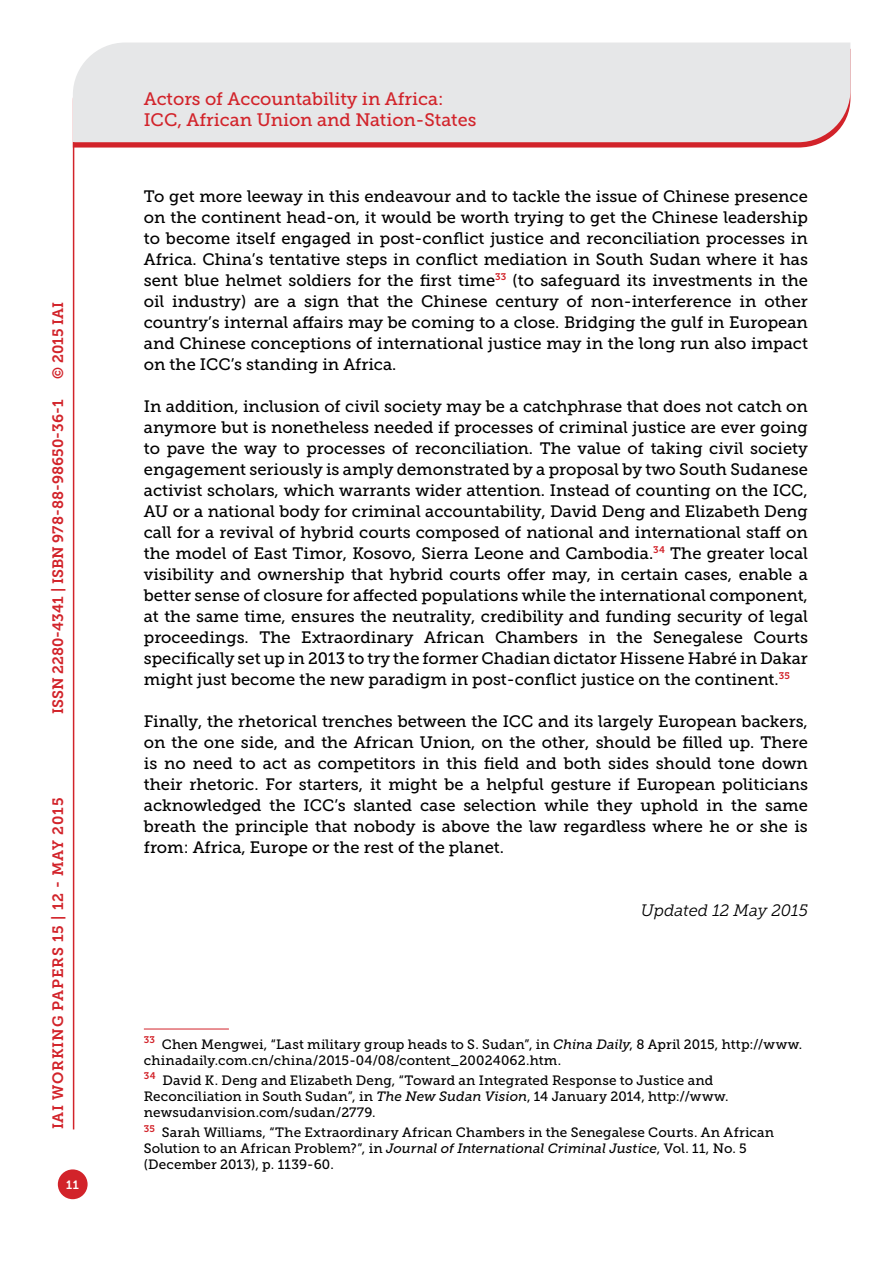
<style>
.page{position:relative;width:893px;height:1263px;background:#fff}
.page>*{position:absolute;margin:0;border:0;box-sizing:border-box;transform-origin:0 0}
.t1{font:18px/21.6px "Museo Slab 500";color:#d2232a}
.t2{font:16.5px/21px "Museo Slab 500";color:#000;text-align:justify}
.t3{font:italic 16.5px "Museo Slab 300";color:#000}
.t4{font:15px "Museo Slab 700";color:#d2232a}
.t5{font:15px "Museo Slab 700";letter-spacing:.05em;color:#d2232a}
.t6{font:13.5px/16.2px "Museo Slab 500";letter-spacing:.01em;color:#000}
.t7{font:12px "Museo Slab 700";color:#fff}
.s1{font-style:italic}
</style>
<div class="page">
<svg style="left:74px;top:142px;width:749px;height:6px;background:#d63d43"></svg>
<div style="left:73px;top:43px;width:777px;height:99px;background:#e6e7e8"></div>
<div style="left:58px;top:1169px;width:30px;height:30px;background:#d2232a;border-radius:50%"></div>
<hr style="left:73px;top:142px;width:1px;height:987px;background:#d2232a">
<hr style="left:144px;top:1029px;width:85px;height:1px;background:#d2232a">
<p class="t4" style="left:50px;top:379px;width:78px;rotate:-90deg">© 2015 IAI</p>
<p class="t4" style="left:49px;top:714px;width:316px;rotate:-90deg">ISSN 2280-4341 | ISBN 978-88-98650-36-1</p>
<p class="t5" style="left:50px;top:1129px;width:333px;rotate:-90deg">IAI WORKING PAPERS 15 | 12 - MAY 2015</p>
<p class="t7" style="left:66px;top:1178px;width:14px">11</p>
<p class="t1" style="left:144px;top:88px;width:334px">Actors of Accountability in Africa:<br>ICC, African Union and Nation-States</p>
<p class="t2" style="left:144px;top:186px;width:666px">To get more leeway in this endeavour and to tackle the issue of Chinese presence on the continent head-on, it would be worth trying to get the Chinese leadership to become itself engaged in post-conflict justice and reconciliation processes in Africa. China’s tentative steps in conflict mediation in South Sudan where it has sent blue helmet soldiers for the first time<sup>33</sup> (to safeguard its investments in the oil industry) are a sign that the Chinese century of non-interference in other country’s internal affairs may be coming to a close. Bridging the gulf in European and Chinese conceptions of international justice may in the long run also impact on the ICC’s standing in Africa.</p>
<p class="t2" style="left:144px;top:396px;width:666px">In addition, inclusion of civil society may be a catchphrase that does not catch on anymore but is nonetheless needed if processes of criminal justice are ever going to pave the way to processes of reconciliation. The value of taking civil society engagement seriously is amply demonstrated by a proposal by two South Sudanese activist scholars, which warrants wider attention. Instead of counting on the ICC, AU or a national body for criminal accountability, David Deng and Elizabeth Deng call for a revival of hybrid courts composed of national and international staff on the model of East Timor, Kosovo, Sierra Leone and Cambodia.<sup>34</sup> The greater local visibility and ownership that hybrid courts offer may, in certain cases, enable a better sense of closure for affected populations while the international component, at the same time, ensures the neutrality, credibility and funding security of legal proceedings. The Extraordinary African Chambers in the Senegalese Courts specifically set up in 2013 to try the former Chadian dictator Hissene Habré in Dakar might just become the new paradigm in post-conflict justice on the continent.<sup>35</sup></p>
<p class="t2" style="left:144px;top:711px;width:666px">Finally, the rhetorical trenches between the ICC and its largely European backers, on the one side, and the African Union, on the other, should be filled up. There is no need to act as competitors in this field and both sides should tone down their rhetoric. For starters, it might be a helpful gesture if European politicians acknowledged the ICC’s slanted case selection while they uphold in the same breath the principle that nobody is above the law regardless where he or she is from: Africa, Europe or the rest of the planet.</p>
<p class="t3" style="left:641px;top:901px;width:169px">Updated 12 May 2015</p>
<p class="t6" style="left:144px;top:1036px;width:660px"><sup>33</sup> Chen Mengwei, “Last military group heads to S. Sudan”, in <span class="s1">China Daily</span>, 8 April 2015, http://www. chinadaily.com.cn/china/2015-04/08/content_20024062.htm.</p>
<p class="t6" style="left:144px;top:1072px;width:586px"><sup>34</sup> David K. Deng and Elizabeth Deng, “Toward an Integrated Response to Justice and<br>Reconciliation in South Sudan”, in <span class="s1">The New Sudan Vision</span>, 14 January 2014, http://www. newsudanvision.com/sudan/2779.</p>
<p class="t6" style="left:144px;top:1124px;width:632px"><sup>35</sup> Sarah Williams, “The Extraordinary African Chambers in the Senegalese Courts. An African<br>Solution to an African Problem?”, in <span class="s1">Journal of International Criminal Justice</span>, Vol. 11, No. 5 (December 2013), p. 1139-60.</p>
</div>
